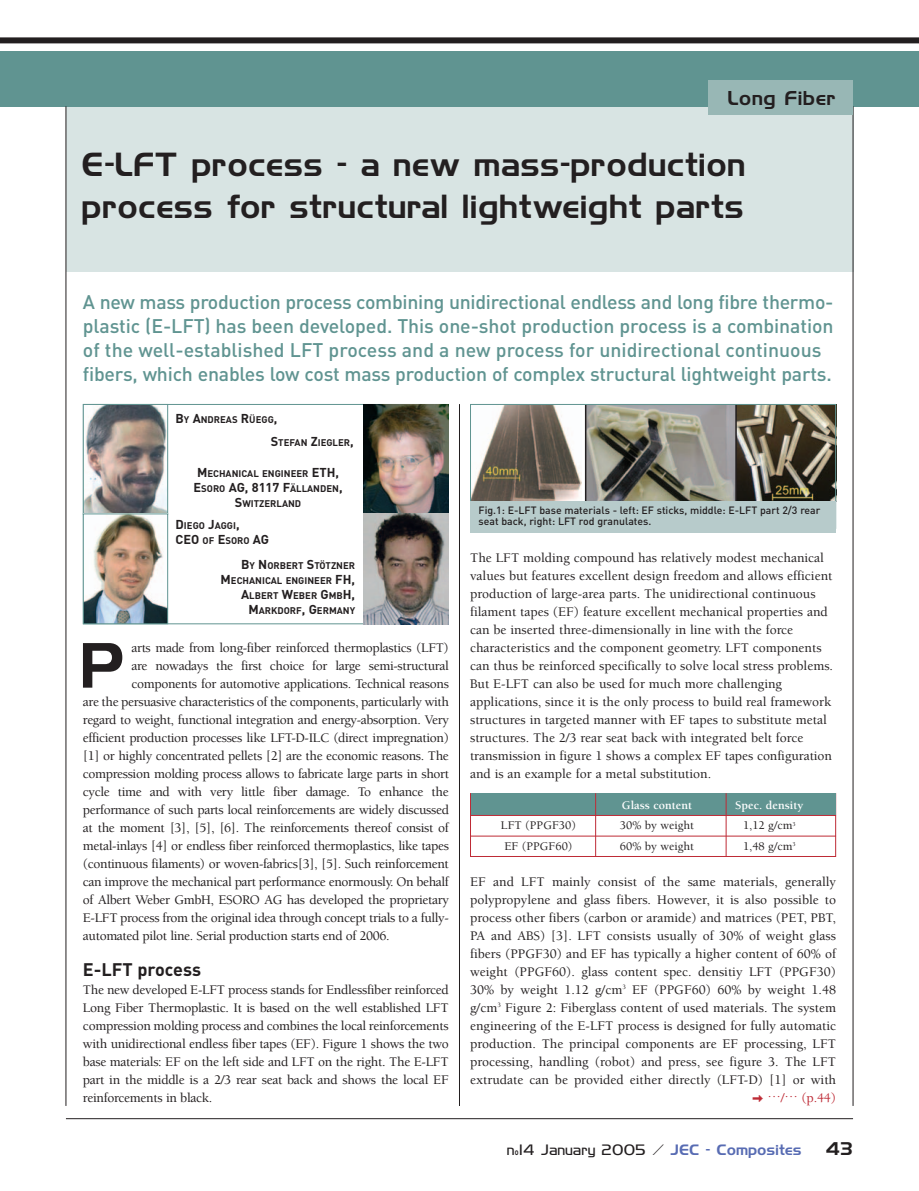
<style>
.page{position:relative;width:919px;height:1191px;background:#fff}
.page>*{position:absolute;margin:0;border:0;box-sizing:border-box;transform-origin:0 0}
.t1{font:57.3px "Hancock Park Laser";color:#231f20}
.t2{font:30px/42px "Hancock Park Laser";letter-spacing:.04em;color:#231f20}
.t3{font:500 19.5px/24px "DIN";letter-spacing:-.01em;color:#609491}
.t4{font:700 18px "DIN";color:#231f20}
.t5{font:18px "Hancock Park Laser";letter-spacing:.06em;color:#231f20}
.t6{font:16.5px "Hancock Park Laser";color:#231f20}
.t7{font:500 13.5px/18px "Berkeley";letter-spacing:-.025em;color:#231f20;text-align:justify}
.t8{font:500 13.5px/18px "Berkeley";color:#231f20}
.t9{font:13.5px "Hancock Park Light Laser";letter-spacing:.04em;color:#231f20}
.t10{font:500 13.5px "Berkeley";color:#be2b36}
.t11{font:700 12.75px "DIN";color:#231f20}
.t12{font:500 12px "Berkeley";color:#231f20}
.t13{font:700 12px "Berkeley";color:#fff}
.t14{font:500 10.5px/11.2px "DIN";color:#231f20}
.t15{font:700 9.6px/15px "DIN";color:#231f20;text-align:center}
.s1{font-size:12.75px}
.s2{font-size:9.6px}
.s3{font-family:"Fleches Left Right";font-weight:400}
.s4{font-family:"Hancock Park Laser";font-size:8.25px}
.s5{font-family:"Hancock Park Laser";color:#586cb3}
</style>
<div class="page">
<img style="left:736px;top:406px;width:98px;height:95px">
<div style="left:66px;top:106px;width:787px;height:166px;background:#d8e4e3"></div>
<div style="left:0;top:37px;width:918px;height:6px;background:#231f20"></div>
<div style="left:0;top:51px;width:918px;height:55px;background:#609491"></div>
<hr style="left:852px;top:106px;width:1px;height:1000px;background:#231f20">
<hr style="left:66px;top:106px;width:1px;height:1000px;background:#231f20">
<hr style="left:66px;top:1118px;width:787px;height:1px;background:#231f20">
<div style="left:708px;top:81px;width:145px;height:34px;background:#98b7b5"></div>
<img style="left:472px;top:406px;width:109px;height:95px">
<img style="left:586px;top:406px;width:149px;height:95px">
<hr style="left:459px;top:404px;width:1px;height:702px;background:#231f20">
<img style="left:85px;top:406px;width:81px;height:106px">
<div style="left:83px;top:404px;width:85px;height:110px;border:1px solid #609491"></div>
<img style="left:364px;top:404px;width:85px;height:109px">
<img style="left:85px;top:515px;width:81px;height:107px">
<div style="left:83px;top:513px;width:85px;height:111px;border:1px solid #609491"></div>
<svg style="left:364px;top:513px;width:85px;height:111px;background:#827b78"></svg>
<div style="left:470px;top:793px;width:366px;height:64px;border:1px solid #be2b36"></div>
<div style="left:470px;top:793px;width:365px;height:22px;background:#609491"></div>
<hr style="left:470px;top:815px;width:366px;height:1px;background:#be2b36">
<hr style="left:470px;top:835px;width:366px;height:1px;background:#be2b36">
<hr style="left:595px;top:793px;width:1px;height:63px;background:#be2b36">
<hr style="left:725px;top:793px;width:1px;height:63px;background:#be2b36">
<hr style="left:585px;top:404px;width:1px;height:122px;background:#231f20">
<hr style="left:735px;top:404px;width:1px;height:122px;background:#231f20">
<div style="left:470px;top:404px;width:366px;height:125px;border:1px solid #609491"></div>
<div style="left:470px;top:501px;width:366px;height:32px;background:#b7cbcb"></div>
<h3 class="t5" style="left:728px;top:88px;width:109px">Long Fiber</h3>
<h2 class="t2" style="left:83px;top:145px;width:664px">E-LFT process - a new mass-production process for structural lightweight parts</h2>
<p class="t3" style="left:83px;top:291px;width:752px">A new mass production process combining unidirectional endless and long fibre thermo&shy;plastic (E-LFT) has been developed. This one-shot production process is a combination of the well-established LFT process and a new process for unidirectional continuous fibers, which enables low cost mass production of complex structural lightweight parts.</p>
<p class="t15" style="left:175px;top:412px;width:103px"><span class="s1">B</span>Y <span class="s1">A</span>NDREAS <span class="s1">R</span>ÜEGG<span class="s1">,</span></p>
<p class="t15" style="left:271px;top:435px;width:84px"><span class="s1">S</span>TEFAN <span class="s1">Z</span>IEGLER<span class="s1">,</span></p>
<p class="t15" style="left:193px;top:466px;width:150px"><span class="s1">M</span>ECHANICAL ENGINEER <span class="s1">ETH,<br>E</span>SORO <span class="s1">AG, 8117 F</span>ÄLLANDEN<span class="s1">,<br>S</span>WITZERLAND</p>
<p class="t15" style="left:175px;top:518px;width:65px"><span class="s1">D</span>IEGO <span class="s1">J</span>AGGI<span class="s1">,</span></p>
<p class="t11" style="left:175px;top:532px;width:95px">CEO <span class="s2">OF</span> E<span class="s2">SORO</span> AG</p>
<p class="t15" style="left:220px;top:558px;width:136px;text-align:right"><span class="s1">B</span>Y <span class="s1">N</span>ORBERT <span class="s1">S</span>TÖTZNER<br><span class="s1">M</span>ECHANICAL ENGINEER <span class="s1">FH,<br>A</span>LBERT <span class="s1">W</span>EBER <span class="s1">G</span>MB<span class="s1">H,<br>M</span>ARKDORF<span class="s1">, G</span>ERMANY</p>
<p class="t8" style="left:470px;top:549px;width:364px">The LFT molding compound has relatively modest mechanical values but features excellent design freedom and allows efficient production of large-area parts. The unidirectional continuous filament tapes (EF) feature excellent mechanical properties and can be inserted three-dimensionally in line with the force characteristics and the component geometry. LFT components can thus be reinforced specifically to solve local stress problems.<br>But E-LFT can also be used for much more challenging applications, since it is the only process to build real framework structures in targeted manner with EF tapes to substitute metal structures. The 2/3 rear seat back with integrated belt force transmission in figure 1 shows a complex EF tapes configuration and is an example for a metal substitution.</p>
<p class="t13" style="left:621px;top:800px;width:72px">Glass content</p>
<p class="t13" style="left:735px;top:800px;width:70px">Spec. density</p>
<p class="t12" style="left:501px;top:821px;width:76px">LFT (PPGF30)</p>
<p class="t12" style="left:620px;top:821px;width:75px">30% by weight</p>
<p class="t12" style="left:743px;top:821px;width:54px">1,12 g/cm<sup>3</sup></p>
<p class="t12" style="left:504px;top:841px;width:70px">EF (PPGF60)</p>
<p class="t12" style="left:620px;top:841px;width:75px">60% by weight</p>
<p class="t12" style="left:743px;top:841px;width:54px">1,48 g/cm<sup>3</sup></p>
<p class="t14" style="left:478px;top:505px;width:343px">Fig.1: E-LFT base materials - left: EF sticks, middle: E-LFT part 2/3 rear seat back, right: LFT rod granulates.</p>
<h1 class="t1" style="left:83px;top:634px;width:45px">P</h1>
<p class="t7" style="left:131px;top:639px;width:319px">arts made from long-fiber reinforced thermoplastics (LFT)</p>
<p class="t7" style="left:131px;top:657px;width:319px">are nowadays the first choice for large semi-structural</p>
<p class="t7" style="left:131px;top:675px;width:319px">components for automotive applications. Technical reasons</p>
<p class="t7" style="left:83px;top:693px;width:367px">are the persuasive characteristics of the components, particularly with</p>
<p class="t7" style="left:83px;top:711px;width:367px">regard to weight, functional integration and energy-absorption. Very</p>
<p class="t7" style="left:83px;top:729px;width:367px">efficient production processes like LFT-D-ILC (direct impregnation)</p>
<p class="t7" style="left:83px;top:747px;width:367px">[1] or highly concentrated pellets [2] are the economic reasons. The</p>
<p class="t7" style="left:83px;top:765px;width:367px">compression molding process allows to fabricate large parts in short</p>
<p class="t7" style="left:83px;top:783px;width:367px">cycle time and with very little fiber damage. To enhance the</p>
<p class="t7" style="left:83px;top:801px;width:367px">performance of such parts local reinforcements are widely discussed</p>
<p class="t7" style="left:83px;top:819px;width:367px">at the moment [3], [5], [6]. The reinforcements thereof consist of</p>
<p class="t7" style="left:83px;top:837px;width:367px">metal-inlays [4] or endless fiber reinforced thermoplastics, like tapes</p>
<p class="t7" style="left:83px;top:855px;width:367px">(continuous filaments) or woven-fabrics[3], [5]. Such reinforcement</p>
<p class="t7" style="left:83px;top:873px;width:367px">can improve the mechanical part performance enormously. On behalf</p>
<p class="t7" style="left:83px;top:891px;width:367px">of Albert Weber GmbH, ESORO AG has developed the proprietary</p>
<p class="t7" style="left:83px;top:909px;width:367px">E-LFT process from the original idea through concept trials to a fully-</p>
<p class="t7" style="left:83px;top:927px;width:308px">automated pilot line. Serial production starts end of 2006.</p>
<h3 class="t4" style="left:83px;top:959px;width:119px">E-LFT process</h3>
<p class="t7" style="left:83px;top:981px;width:367px">The new developed E-LFT process stands for Endlessfiber reinforced Long Fiber Thermoplastic. It is based on the well established LFT compression molding process and combines the local reinforcements with unidirectional endless fiber tapes (EF). Figure 1 shows the two base materials: EF on the left side and LFT on the right. The E-LFT part in the middle is a 2/3 rear seat back and shows the local EF reinforcements in black.</p>
<p class="t7" style="left:470px;top:873px;width:367px">EF and LFT mainly consist of the same materials, generally polypropylene and glass fibers. However, it is also possible to process other fibers (carbon or aramide) and matrices (PET, PBT, PA and ABS) [3]. LFT consists usually of 30% of weight glass fibers (PPGF30) and EF has typically a higher content of 60% of weight (PPGF60). glass content spec. densitiy LFT (PPGF30)<br>30% by weight 1.12 g/cm<sup>3</sup> EF (PPGF60) 60% by weight 1.48 g/cm<sup>3</sup> Figure 2: Fiberglass content of used materials. The system engineering of the E-LFT process is designed for fully automatic production. The principal components are EF processing, LFT processing, handling (robot) and press, see figure 3. The LFT extrudate can be provided either directly (LFT-D) [1] or with</p>
<p class="t10" style="left:752px;top:1092px;width:85px"><span class="s3">g</span> …/… (p.44)</p>
<p class="t9" style="left:507px;top:1142px;width:296px">n<span class="s4">o</span> 14 January 2005 / <span class="s5">JEC - Composites</span></p>
<p class="t6" style="left:826px;top:1139px;width:28px">43</p>
</div>
